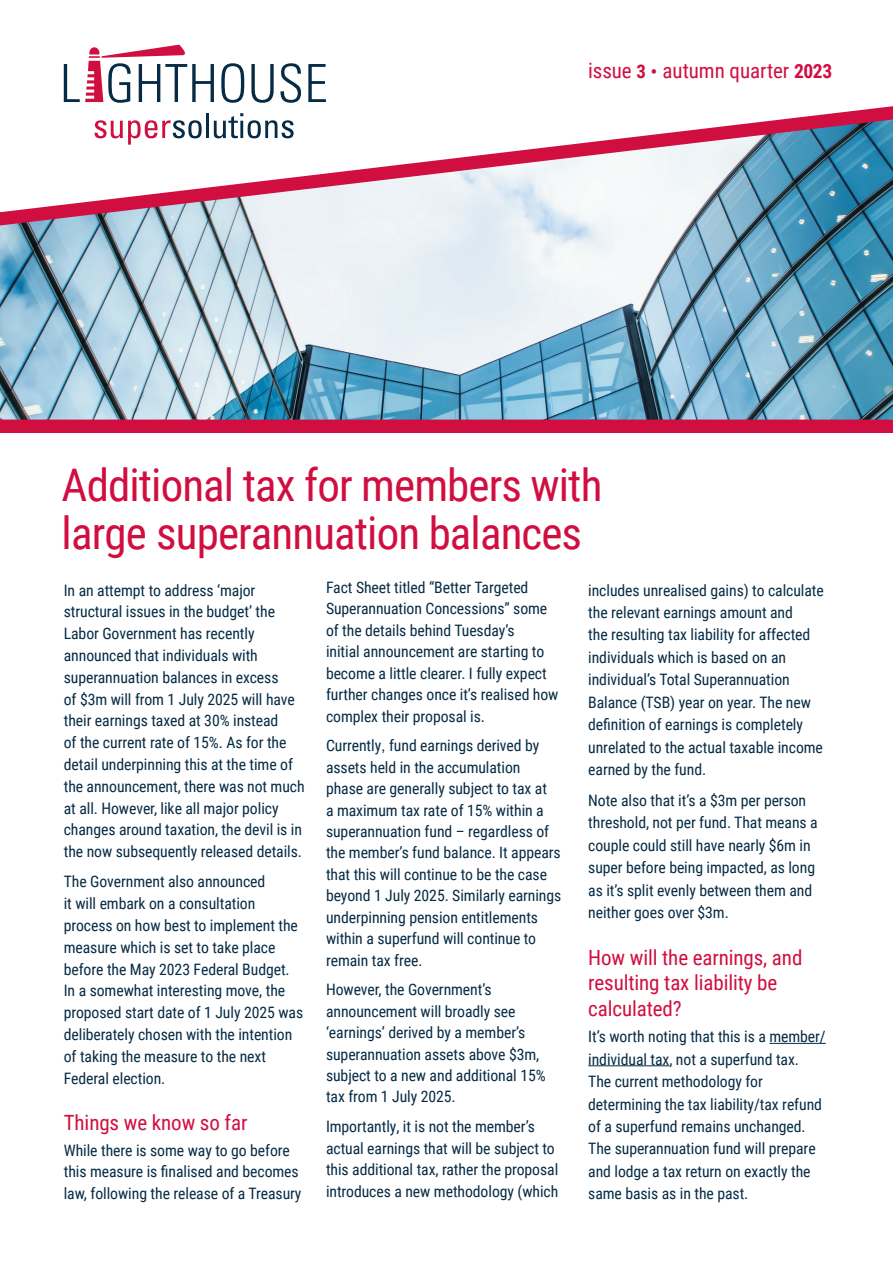
<style>
.page{position:relative;width:893px;height:1263px;background:#fff}
.page>*{position:absolute;margin:0;border:0;box-sizing:border-box;transform-origin:0 0}
.t1{font:45px/48px "Roboto Condensed";letter-spacing:-.02em;color:#d10e40}
.t2{font:21px/25.5px "Roboto Condensed";letter-spacing:-.005em;color:#d10e40}
.t3{font:15.75px/21.5px "Roboto Condensed";letter-spacing:-.005em;color:#062b44}
.s1{font-weight:700;font-size:18.75px}
.s2{font-weight:700;font-size:19.5px}
.s3{font-family:"Arial"}
</style>
<div class="page">
<div style="left:0;top:339px;width:893px;height:93px;background:#d10e40"></div>
<hr style="left:769px;top:1043px;width:57px;height:1px;background:#062b44">
<hr style="left:588px;top:1065px;width:81px;height:1px;background:#062b44">
<img style="left:0;top:119px;width:893px;height:301px">
<svg style="left:64px;top:45px;width:150px;height:58px"></svg>
<svg style="left:221px;top:63px;width:23px;height:40px"></svg>
<svg style="left:251px;top:64px;width:23px;height:39px"></svg>
<svg style="left:280px;top:63px;width:21px;height:40px"></svg>
<svg style="left:308px;top:64px;width:18px;height:38px"></svg>
<svg style="left:94px;top:120px;width:108px;height:25px"></svg>
<hr style="left:206px;top:113px;width:3px;height:25px;background:#062b44">
<svg style="left:214px;top:113px;width:80px;height:25px"></svg>
<h2 class="t2" style="left:588px;top:57px;width:246px">issue <span class="s1">3</span> • autumn quarter <span class="s2">2023</span></h2>
<h1 class="t1" style="left:62px;top:460px;width:542px">Additional tax for members with large superannuation balances</h1>
<p class="t3" style="left:64px;top:578px;width:242px">In an attempt to address ‘major structural issues in the budget’ the Labor Government has recently announced that individuals with superannuation balances in excess<br>of $3m will from 1 July 2025 will have their earnings taxed at 30% instead<br>of the current rate of 15%. As for the detail underpinning this at the time of the announcement, there was not much at all. However, like all major policy changes around taxation, the devil is in the now subsequently released details.</p>
<p class="t3" style="left:64px;top:870px;width:241px">The Government also announced<br>it will embark on a consultation process on how best to implement the measure which is set to take place before the May 2023 Federal Budget.<br>In a somewhat interesting move, the proposed start date of 1 July 2025 was deliberately chosen with the intention of taking the measure to the next<br>Federal election.</p>
<h2 class="t2" style="left:64px;top:1108px;width:185px">Things we know so far</h2>
<p class="t3" style="left:64px;top:1138px;width:239px">While there is some way to go before this measure is finalised and becomes law, following the release of a Treasury</p>
<p class="t3" style="left:326px;top:576px;width:234px">Fact Sheet titled “Better Targeted Superannuation Concessions” some of the details behind Tuesday’s<br>initial announcement are starting to become a little clearer. I fully expect further changes once it’s realised how complex their proposal is.</p>
<p class="t3" style="left:326px;top:734px;width:237px">Currently<span class="s3">,</span> fund earnings derived by assets held in the accumulation phase are generally subject to tax at<br>a maximum tax rate of 15% within a superannuation fund – regardless of the member’s fund balance. It appears that this will continue to be the case beyond 1 July 2025. Similarly earnings underpinning pension entitlements within a superfund will continue to remain tax free.</p>
<p class="t3" style="left:326px;top:978px;width:221px">However, the Government’s announcement will broadly see ‘earnings’ derived by a member’s superannuation assets above $3m, subject to a new and additional 15% tax from 1 July 2025.</p>
<p class="t3" style="left:326px;top:1115px;width:234px">Importantly, it is not the member’s actual earnings that will be subject to this additional tax, rather the proposal introduces a new methodology (which</p>
<p class="t3" style="left:588px;top:578px;width:237px;line-height:22.5px">includes unrealised gains) to calculate the relevant earnings amount and<br>the resulting tax liability for affected individuals which is based on an individual’s Total Superannuation Balance (TSB) year on year. The new definition of earnings is completely unrelated to the actual taxable income earned by the fund.</p>
<p class="t3" style="left:588px;top:788px;width:231px;line-height:22.5px">Note also that it’s a $3m per person threshold, not per fund. That means a couple could still have nearly $6m in super before being impacted, as long as it’s split evenly between them and neither goes over $3m.</p>
<h2 class="t2" style="left:588px;top:944px;width:216px">How will the earnings, and resulting tax liability be calculated?</h2>
<p class="t3" style="left:588px;top:1025px;width:239px;line-height:22.5px">It’s worth noting that this is a member/ individual tax, not a superfund tax.<br>The current methodology for determining the tax liability/tax refund of a superfund remains unchanged.<br>The superannuation fund will prepare and lodge a tax return on exactly the same basis as in the past.</p>
</div>
